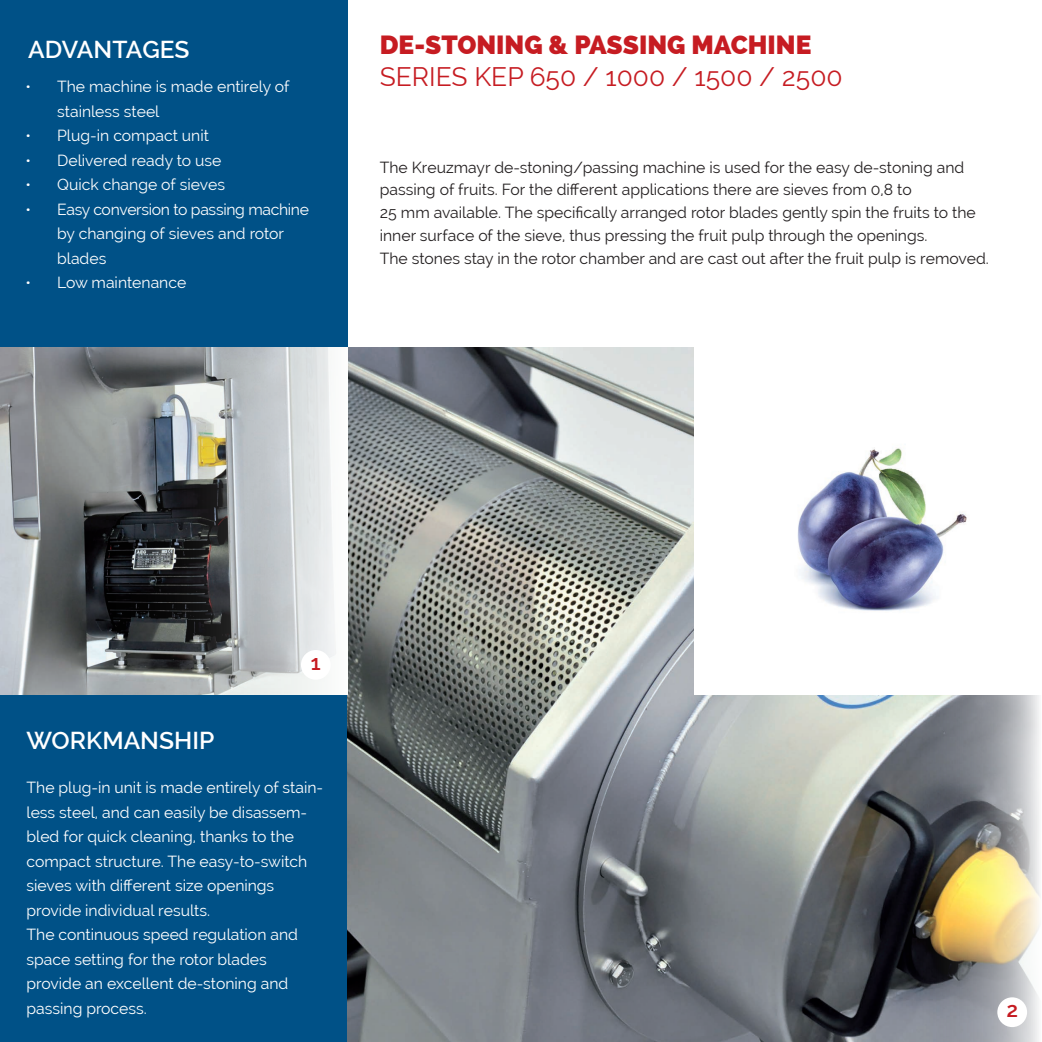
<style>
.page{position:relative;width:1042px;height:1042px;background:#fff}
.page>*{position:absolute;margin:0;border:0;box-sizing:border-box;transform-origin:0 0}
.t1{font:26.25px/31.5px "Raleway";color:#c61c22}
.t2{font:600 24.5px "Raleway";color:#fff}
.t3{font:600 21px "Raleway";color:#c61c22}
.text{font:15.75px/24.5px "Raleway";color:#fff}
.text-2{font:15.75px/22.8px "Raleway";color:#231f20}
.text-3{font:15.75px/24.5px "Raleway";letter-spacing:-.02em;color:#fff}
.s1{font-weight:800}
</style>
<div class="page">
<div style="left:0;top:0;width:347px;height:1042px;background:#005187"></div>
<img style="left:347px;top:347px;width:526px;height:695px">
<div style="left:694px;top:347px;width:348px;height:347px;background:#fff"></div>
<img style="left:797px;top:448px;width:170px;height:163px">
<img style="left:873px;top:695px;width:167px;height:347px">
<div style="left:997px;top:997px;width:30px;height:30px;background:#fff;border-radius:50%"></div>
<img style="left:0;top:347px;width:347px;height:347px">
<div style="left:301px;top:650px;width:30px;height:30px;background:#fff;border-radius:50%"></div>
<p class="t2" style="left:28px;top:35px;width:163px">ADVANTAGES</p>
<p class="text" style="left:57px;top:74px;width:234px;text-indent:-32px">• The machine is made entirely of stainless steel</p>
<p class="text" style="left:26px;top:123px;width:185px">• Plug-in compact unit</p>
<p class="text" style="left:26px;top:148px;width:197px">• Delivered ready to use</p>
<p class="text" style="left:26px;top:172px;width:201px">• Quick change of sieves</p>
<p class="text-3" style="left:57px;top:197px;width:253px;text-indent:-32px">• Easy conversion to passing machine by changing of sieves and rotor blades</p>
<p class="text" style="left:26px;top:270px;width:162px">• Low maintenance</p>
<p class="t1" style="left:380px;top:29px;width:464px"><span class="s1">DE-STONING &amp; PASSING MACHINE<br></span>SERIES KEP 650 / 1000 / 1500 / 2500</p>
<p class="text-2" style="left:380px;top:156px;width:610px">The Kreuzmayr de-stoning/passing machine is used for the easy de-stoning and passing of fruits. For the different applications there are sieves from 0,8 to<br>25 mm available. The specifically arranged rotor blades gently spin the fruits to the inner surface of the sieve, thus pressing the fruit pulp through the openings.<br>The stones stay in the rotor chamber and are cast out after the fruit pulp is removed.</p>
<p class="t2" style="left:27px;top:726px;width:189px">WORKMANSHIP</p>
<p class="t3" style="left:311px;top:650px;width:11px">1</p>
<p class="text" style="left:27px;top:775px;width:298px">The plug-in unit is made entirely of stain&shy;less steel, and can easily be disassem&shy;bled for quick cleaning, thanks to the compact structure. The easy-to-switch sieves with different size openings provide individual results.<br>The continuous speed regulation and space setting for the rotor blades provide an excellent de-stoning and passing process.</p>
<p class="t3" style="left:1006px;top:997px;width:13px">2</p>
</div>
